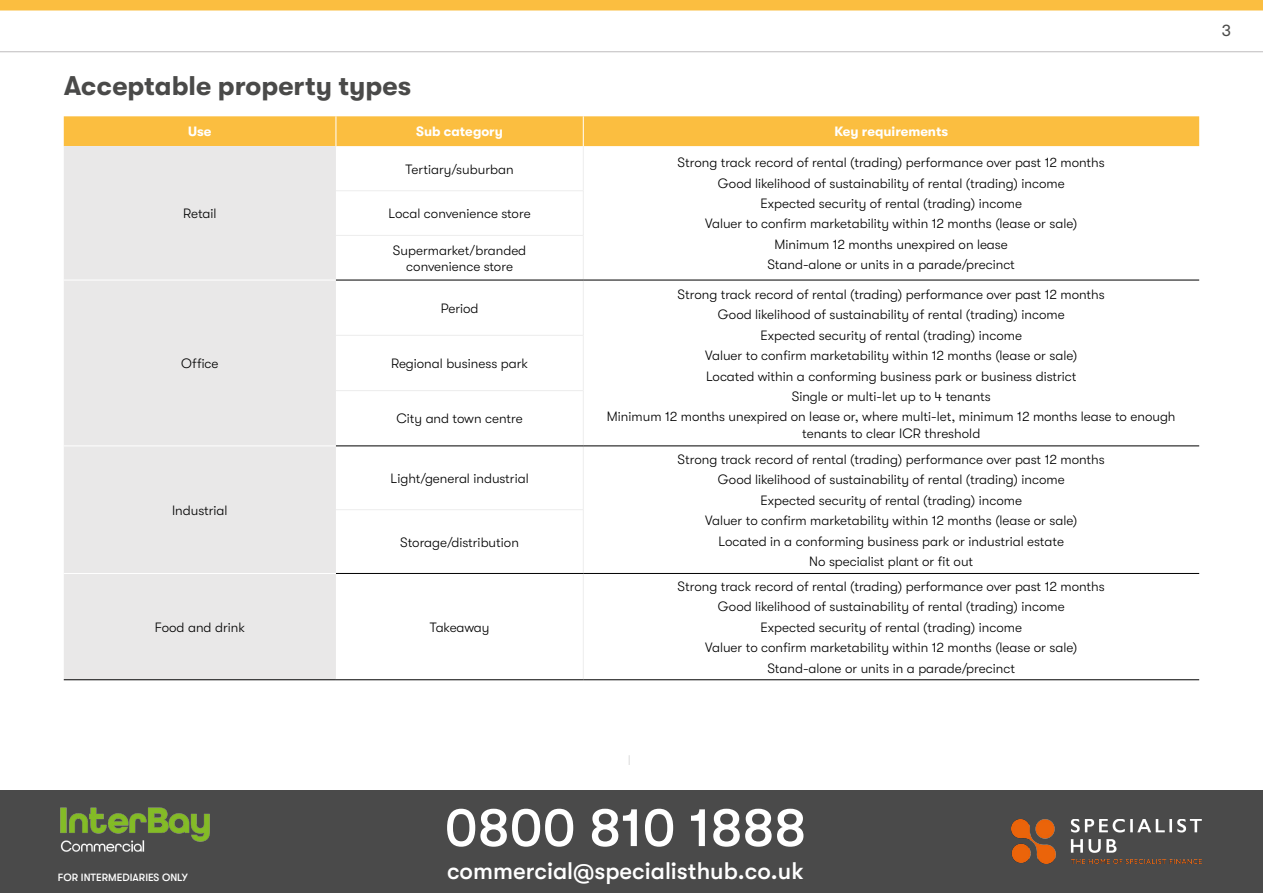
<style>
.page{position:relative;width:1263px;height:893px;background:#fff}
.page>*{position:absolute;margin:0;border:0;box-sizing:border-box;transform-origin:0 0}
.t1{font:500 54px "GT Walsheim Pro";color:#fff}
.t2{font:700 27px "GT Walsheim";color:#4a4a49}
.t3{font:500 24px "GT Walsheim Pro";color:#fff}
.t4{font:16.5px "GT Walsheim Pro";color:#4a4a49}
.t5{font:300 13.5px/20.4px "GT Walsheim";color:#000;text-align:center}
.t6{font:700 13.5px "GT Walsheim";color:#fff}
.t7{font:500 10.5px "GT Walsheim";color:#fff}
</style>
<div class="page">
<div style="left:0;top:0;width:1263px;height:11px;background:#fbbe40"></div>
<div style="left:64px;top:116px;width:1135px;height:30px;background:#fbbe40"></div>
<div style="left:64px;top:146px;width:272px;height:533px;background:#e9e8e8"></div>
<hr style="left:336px;top:116px;width:1px;height:30px;background:#fff">
<hr style="left:583px;top:116px;width:1px;height:30px;background:#fff">
<hr style="left:64px;top:280px;width:272px;height:1px;background:#fff">
<hr style="left:64px;top:446px;width:272px;height:1px;background:#fff">
<hr style="left:64px;top:679px;width:272px;height:1px;background:#000">
<hr style="left:583px;top:146px;width:1px;height:45px;background:#ededed">
<hr style="left:583px;top:191px;width:1px;height:44px;background:#ededed">
<hr style="left:583px;top:236px;width:1px;height:44px;background:#ededed">
<hr style="left:583px;top:280px;width:1px;height:55px;background:#ededed">
<hr style="left:583px;top:335px;width:1px;height:55px;background:#ededed">
<hr style="left:583px;top:391px;width:1px;height:55px;background:#ededed">
<hr style="left:583px;top:446px;width:1px;height:63px;background:#ededed">
<hr style="left:583px;top:510px;width:1px;height:63px;background:#ededed">
<hr style="left:583px;top:574px;width:1px;height:106px;background:#ededed">
<hr style="left:336px;top:573px;width:247px;height:1px;background:#000">
<hr style="left:583px;top:573px;width:616px;height:1px;background:#000">
<hr style="left:583px;top:679px;width:616px;height:1px;background:#000">
<hr style="left:336px;top:280px;width:247px;height:1px;background:#000">
<hr style="left:583px;top:280px;width:616px;height:1px;background:#000">
<hr style="left:336px;top:446px;width:247px;height:1px;background:#000">
<hr style="left:583px;top:446px;width:616px;height:1px;background:#000">
<hr style="left:336px;top:190px;width:247px;height:1px;background:#ededed">
<hr style="left:336px;top:235px;width:247px;height:1px;background:#ededed">
<hr style="left:336px;top:335px;width:247px;height:1px;background:#ededed">
<hr style="left:336px;top:390px;width:247px;height:1px;background:#ededed">
<hr style="left:336px;top:509px;width:247px;height:1px;background:#ededed">
<hr style="left:64px;top:573px;width:272px;height:1px;background:#fff">
<hr style="left:336px;top:679px;width:247px;height:1px;background:#000">
<hr style="left:0;top:51px;width:1263px;height:1px;background:#bfbcbd">
<div style="left:0;top:791px;width:1263px;height:102px;background:#4a4a4a"></div>
<img style="left:60px;top:807px;width:150px;height:45px">
<img style="left:1011px;top:820px;width:190px;height:44px">
<h2 class="t2" style="left:64px;top:71px;width:349px">Acceptable property types</h2>
<p class="t6" style="left:188px;top:124px;width:25px">Use</p>
<p class="t6" style="left:416px;top:124px;width:88px">Sub category</p>
<p class="t6" style="left:834px;top:124px;width:115px">Key requirements</p>
<p class="t5" style="left:183px;top:204px;width:35px">Retail</p>
<p class="t5" style="left:181px;top:353px;width:39px">Office</p>
<p class="t5" style="left:172px;top:500px;width:57px">Industrial</p>
<p class="t5" style="left:405px;top:159px;width:110px">Tertiary/suburban</p>
<p class="t5" style="left:678px;top:152px;width:429px">Strong track record of rental (trading) performance over past 12 months Good likelihood of sustainability of rental (trading) income<br>Expected security of rental (trading) income<br>Valuer to confirm marketability within 12 months (lease or sale)<br>Minimum 12 months unexpired on lease<br>Stand-alone or units in a parade/precinct</p>
<p class="t5" style="left:389px;top:204px;width:143px">Local convenience store</p>
<p class="t5" style="left:393px;top:242px;width:135px;line-height:16.2px">Supermarket/branded convenience store</p>
<p class="t5" style="left:441px;top:298px;width:39px">Period</p>
<p class="t5" style="left:391px;top:353px;width:139px">Regional business park</p>
<p class="t5" style="left:396px;top:409px;width:128px">City and town centre</p>
<p class="t5" style="left:390px;top:468px;width:140px">Light/general industrial</p>
<p class="t5" style="left:400px;top:532px;width:120px">Storage/distribution</p>
<p class="t5" style="left:607px;top:284px;width:570px">Strong track record of rental (trading) performance over past 12 months<br>Good likelihood of sustainability of rental (trading) income<br>Expected security of rental (trading) income<br>Valuer to confirm marketability within 12 months (lease or sale)<br>Located within a conforming business park or business district<br>Single or multi-let up to 4 tenants<br>Minimum 12 months unexpired on lease or, where multi-let, minimum 12 months lease to enough</p>
<p class="t5" style="left:802px;top:423px;width:180px">tenants to clear ICR threshold</p>
<p class="t5" style="left:678px;top:449px;width:429px">Strong track record of rental (trading) performance over past 12 months Good likelihood of sustainability of rental (trading) income<br>Expected security of rental (trading) income<br>Valuer to confirm marketability within 12 months (lease or sale)<br>Located in a conforming business park or industrial estate<br>No specialist plant or fit out</p>
<p class="t5" style="left:155px;top:617px;width:92px">Food and drink</p>
<p class="t5" style="left:430px;top:617px;width:61px">Takeaway</p>
<p class="t5" style="left:678px;top:576px;width:429px">Strong track record of rental (trading) performance over past 12 months Good likelihood of sustainability of rental (trading) income<br>Expected security of rental (trading) income<br>Valuer to confirm marketability within 12 months (lease or sale)<br>Stand-alone or units in a parade/precinct</p>
<p class="t4" style="left:1222px;top:21px;width:11px">3</p>
<p class="t7" style="left:58px;top:871px;width:131px">FOR INTERMEDIARIES ONLY</p>
<h1 class="t1" style="left:445px;top:797px;width:363px">0800 810 1888</h1>
<h3 class="t3" style="left:447px;top:857px;width:358px">commercial@specialisthub.co.uk</h3>
</div>
